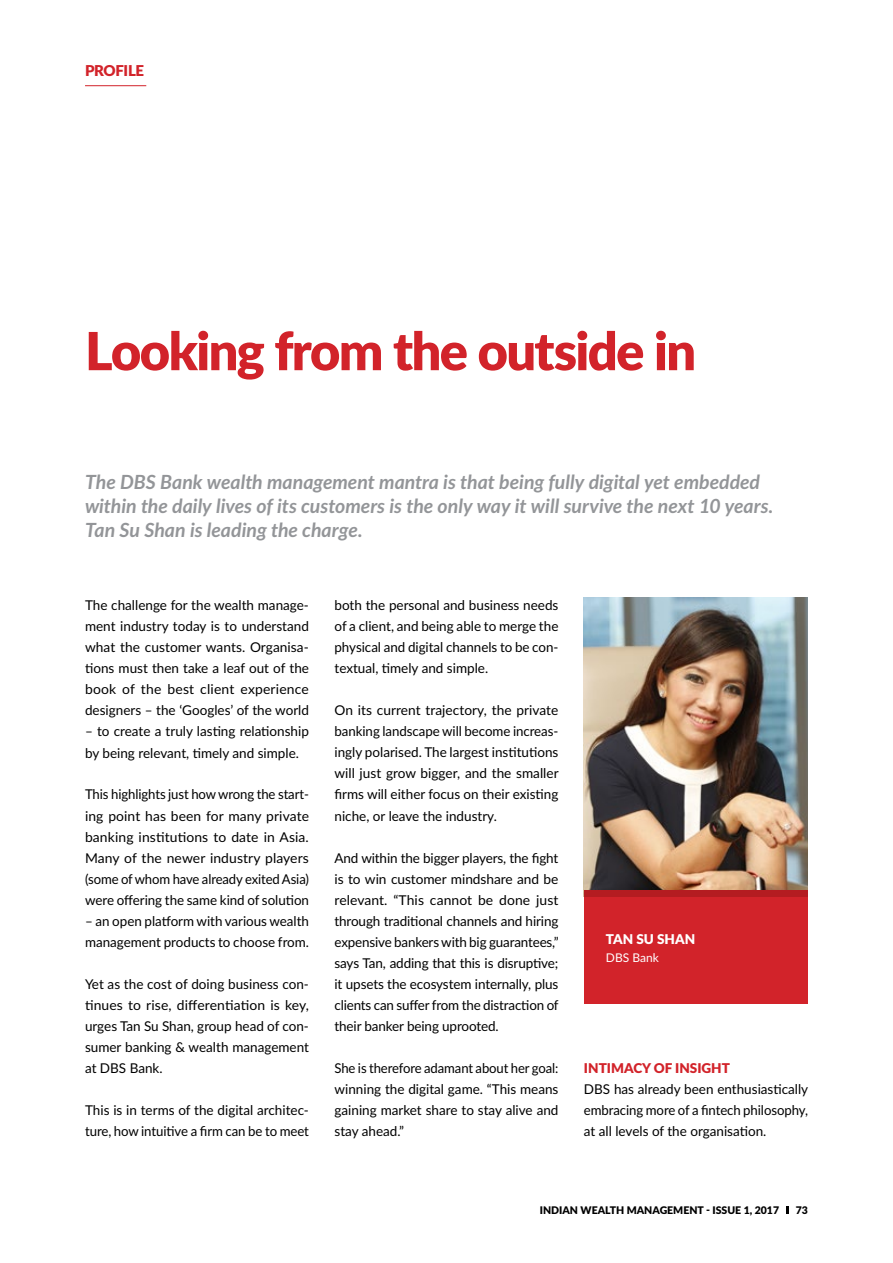
<style>
.page{position:relative;width:893px;height:1263px;background:#fff}
.page>*{position:absolute;margin:0;border:0;box-sizing:border-box;transform-origin:0 0}
.t1{font:900 52.5px "Lato";letter-spacing:-.03em;color:#d2232a}
.t2{font:italic 700 19.5px/24px "Lato";color:#939598}
.t3{font:900 15px "Lato";letter-spacing:-.025em;color:#d2232a}
.t4{font:13.5px/21px "Lato";color:#000;text-align:justify}
.t5{font:900 13.5px "Lato";color:#d2232a}
.t6{font:900 13.5px "Lato";color:#fff}
.t7{font:12px "Lato";color:#fff}
.t8{font:900 10.5px "Lato";color:#000}
</style>
<div class="page">
<hr style="left:85px;top:85px;width:61px;height:1px;background:#d2232a">
<svg style="left:786px;top:1207px;width:2px;height:7px"></svg>
<div style="left:584px;top:890px;width:224px;height:114px;background:#d2232a"></div>
<img style="left:584px;top:597px;width:224px;height:293px">
<div style="left:584px;top:890px;width:224px;height:7px;background:#b41c21"></div>
<p class="t3" style="left:85px;top:59px;width:60px">PROFILE</p>
<h1 class="t1" style="left:85px;top:312px;width:613px">Looking from the outside in</h1>
<h2 class="t2" style="left:85px;top:469px;width:690px">The DBS Bank wealth management mantra is that being fully digital yet embedded within the daily lives of its customers is the only way it will survive the next 10 years.<br>Tan Su Shan is leading the charge.</h2>
<p class="t4" style="left:85px;top:594px;width:225px">The challenge for the wealth manage&shy;ment industry today is to understand what the customer wants. Organisa&shy;tions must then take a leaf out of the book of the best client experience designers – the ‘Googles’ of the world</p>
<p class="t4" style="left:85px;top:720px;width:225px">– to create a truly lasting relationship by being relevant, timely and simple.</p>
<p class="t4" style="left:85px;top:783px;width:226px">This highlights just how wrong the start&shy;ing point has been for many private banking institutions to date in Asia.<br>Many of the newer industry players (some of whom have already exited Asia) were offering the same kind of solution</p>
<p class="t4" style="left:85px;top:909px;width:226px">– an open platform with various wealth management products to choose from.</p>
<p class="t4" style="left:85px;top:972px;width:225px">Yet as the cost of doing business con&shy;tinues to rise, differentiation is key, urges Tan Su Shan, group head of con&shy;sumer banking &amp; wealth management at DBS Bank.</p>
<p class="t4" style="left:85px;top:1098px;width:225px">This is in terms of the digital architec&shy;ture, how intuitive a firm can be to meet</p>
<p class="t4" style="left:334px;top:594px;width:225px">both the personal and business needs of a client, and being able to merge the physical and digital channels to be con&shy;textual, timely and simple.</p>
<p class="t4" style="left:334px;top:699px;width:226px">On its current trajectory, the private banking landscape will become increas&shy;ingly polarised. The largest institutions will just grow bigger, and the smaller firms will either focus on their existing niche, or leave the industry.</p>
<p class="t4" style="left:334px;top:846px;width:226px">And within the bigger players, the fight is to win customer mindshare and be relevant. “This cannot be done just through traditional channels and hiring expensive bankers with big guarantees,” says Tan, adding that this is disruptive; it upsets the ecosystem internally, plus clients can suffer from the distraction of their banker being uprooted.</p>
<p class="t4" style="left:334px;top:1056px;width:225px">She is therefore adamant about her goal: winning the digital game. “This means gaining market share to stay alive and stay ahead.”</p>
<p class="t6" style="left:606px;top:928px;width:91px">TAN SU SHAN</p>
<p class="t7" style="left:606px;top:949px;width:54px">DBS Bank</p>
<p class="t5" style="left:584px;top:1058px;width:148px">INTIMACY OF INSIGHT</p>
<p class="t4" style="left:584px;top:1078px;width:226px">DBS has already been enthusiastically embracing more of a fintech philosophy, at all levels of the organisation.</p>
<p class="t8" style="left:540px;top:1202px;width:241px">INDIAN WEALTH MANAGEMENT - ISSUE 1, 2017</p>
<p class="t8" style="left:796px;top:1202px;width:14px">73</p>
</div>
